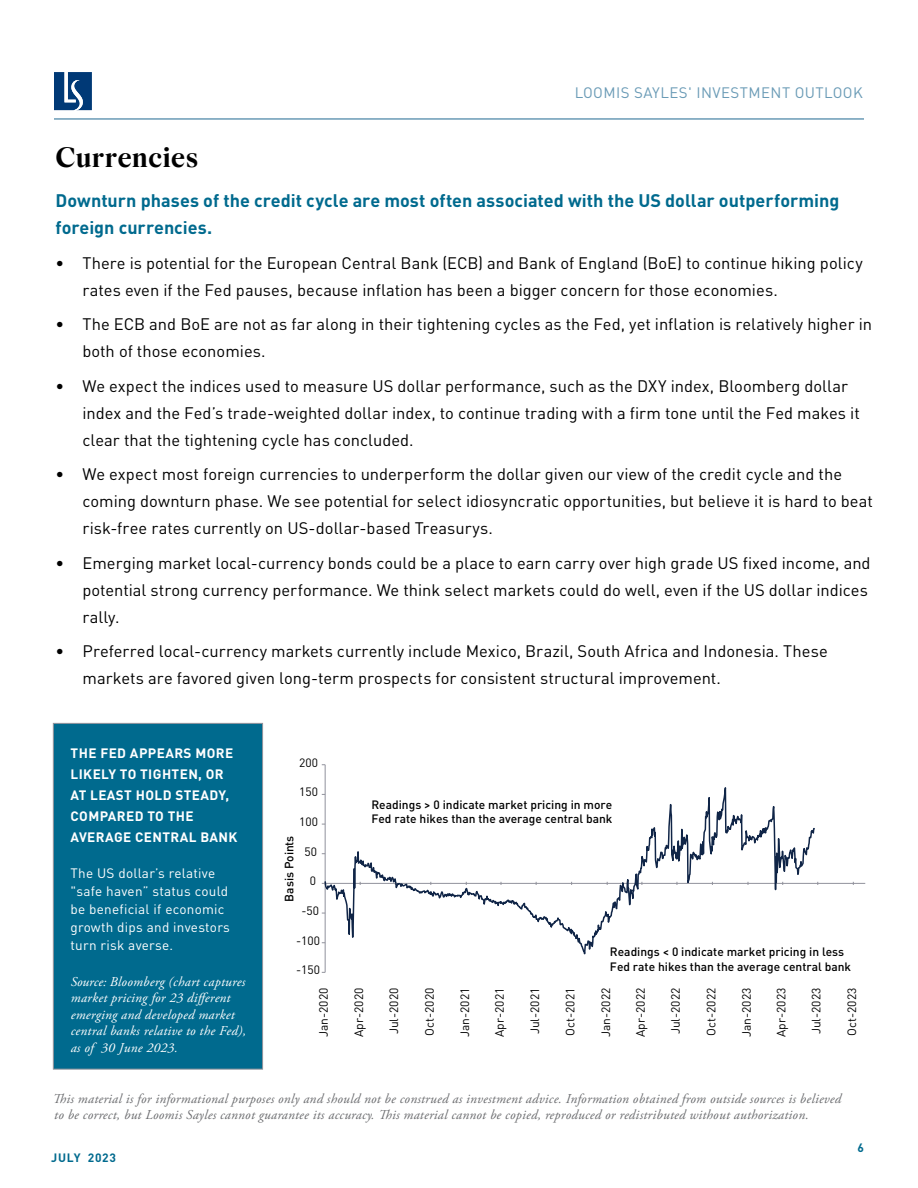
<style>
.page{position:relative;width:918px;height:1188px;background:#fff}
.page>*{position:absolute;margin:0;border:0;box-sizing:border-box;transform-origin:0 0}
.Body_Copy{font:700 30px "Wremena";letter-spacing:.015em;color:#000}
.Body_Copy-2{font:700 18px/27px "DINOT";color:#006a8e}
.t1{font:16.5px/27px "DINOT";color:#000}
.t2{font:15px "DINOT";letter-spacing:.03em;color:#6a9bb6}
.t3{font:italic 13.5px/16.5px "Adobe Garamond Pro";letter-spacing:.02em;color:#6b6c6f}
.Disclosure{font:italic 13.5px/16.5px "Adobe Garamond Pro";letter-spacing:.02em;color:#fff}
.t4{font:13.5px/18px "DINOT";letter-spacing:.02em;color:#fff}
.t5{font:700 13.5px/21px "DINOT";letter-spacing:.03em;color:#fff}
.t6{font:500 12px/14.4px "DINOT";color:#000}
.t7{font:12px "DINOT";color:#000}
.t8{font:700 12px "DINOT";letter-spacing:.065em;color:#006a8e}
</style>
<div class="page">
<div style="left:53px;top:723px;width:210px;height:347px;background:#006a8e;border:1px solid #91929b"></div>
<hr style="left:325px;top:883px;width:540px;height:1px;background:#91929c">
<svg style="left:324px;top:764px;width:492px;height:209px"></svg>
<hr style="left:54px;top:118px;width:810px;height:2px;background:#6a9bb6">
<svg style="left:54px;top:72px;width:38px;height:38px"></svg>
<p class="t2" style="left:575px;top:83px;width:289px">LOOMIS SAYLES' INVESTMENT OUTLOOK</p>
<p class="Body_Copy" style="left:56px;top:139px;width:144px">Currencies</p>
<p class="Body_Copy-2" style="left:56px;top:186px;width:785px">Downturn phases of the credit cycle are most often associated with the US dollar outperforming foreign currencies.</p>
<p class="t1" style="left:83px;top:249px;width:782px;text-indent:-27px">• There is potential for the European Central Bank (ECB) and Bank of England (BoE) to continue hiking policy rates even if the Fed pauses, because inflation has been a bigger concern for those economies.</p>
<p class="t1" style="left:83px;top:310px;width:791px;text-indent:-27px">• The ECB and BoE are not as far along in their tightening cycles as the Fed, yet inflation is relatively higher in both of those economies.</p>
<p class="t1" style="left:83px;top:372px;width:779px;text-indent:-27px">• We expect the indices used to measure US dollar performance, such as the DXY index, Bloomberg dollar index and the Fed’s trade-weighted dollar index, to continue trading with a firm tone until the Fed makes it clear that the tightening cycle has concluded.</p>
<p class="t1" style="left:83px;top:460px;width:792px;text-indent:-27px">• We expect most foreign currencies to underperform the dollar given our view of the credit cycle and the coming downturn phase. We see potential for select idiosyncratic opportunities, but believe it is hard to beat risk-free rates currently on US-dollar-based Treasurys.</p>
<p class="t1" style="left:83px;top:549px;width:790px;text-indent:-27px">• Emerging market local-currency bonds could be a place to earn carry over high grade US fixed income, and potential strong currency performance. We think select markets could do well, even if the US dollar indices rally.</p>
<p class="t1" style="left:83px;top:637px;width:747px;text-indent:-27px">• Preferred local-currency markets currently include Mexico, Brazil, South Africa and Indonesia. These markets are favored given long-term prospects for consistent structural improvement.</p>
<p class="t5" style="left:71px;top:742px;width:168px">THE FED APPEARS MORE<br>LIKELY TO TIGHTEN, OR<br>AT LEAST HOLD STEADY,<br>COMPARED TO THE<br>AVERAGE CENTRAL BANK</p>
<p class="t4" style="left:71px;top:864px;width:161px">The US dollar’s relative "safe haven” status could be beneficial if economic growth dips and investors turn risk averse.</p>
<p class="Disclosure" style="left:71px;top:973px;width:177px">Source: Bloomberg (chart captures market pricing for 23 different emerging and developed market central banks relative to the Fed), as of 30 June 2023.</p>
<p class="t7" style="left:299px;top:755px;width:20px">200</p>
<p class="t7" style="left:299px;top:784px;width:20px">150</p>
<p class="t7" style="left:299px;top:814px;width:20px">100</p>
<p class="t6" style="left:282px;top:902px;width:68px;rotate:-90deg">Basis Points</p>
<p class="t7" style="left:305px;top:844px;width:14px">50</p>
<p class="t7" style="left:310px;top:873px;width:8px">0</p>
<p class="t7" style="left:301px;top:903px;width:19px">-50</p>
<p class="t7" style="left:296px;top:933px;width:25px">-100</p>
<p class="t7" style="left:296px;top:962px;width:25px">-150</p>
<p class="t6" style="left:371px;top:797px;width:243px">Readings &gt; 0 indicate market pricing in more<br>Fed rate hikes than the average central bank</p>
<p class="t6" style="left:610px;top:944px;width:243px">Readings &lt; 0 indicate market pricing in less<br>Fed rate hikes than the average central bank</p>
<p class="t7" style="left:316px;top:1037px;width:51px;rotate:-90deg">Jan-2020</p>
<p class="t7" style="left:351px;top:1037px;width:51px;rotate:-90deg">Apr-2020</p>
<p class="t7" style="left:386px;top:1034px;width:48px;rotate:-90deg">Jul-2020</p>
<p class="t7" style="left:422px;top:1036px;width:49px;rotate:-90deg">Oct-2020</p>
<p class="t7" style="left:457px;top:1037px;width:51px;rotate:-90deg">Jan-2021</p>
<p class="t7" style="left:492px;top:1037px;width:51px;rotate:-90deg">Apr-2021</p>
<p class="t7" style="left:527px;top:1034px;width:48px;rotate:-90deg">Jul-2021</p>
<p class="t7" style="left:563px;top:1036px;width:49px;rotate:-90deg">Oct-2021</p>
<p class="t7" style="left:598px;top:1037px;width:51px;rotate:-90deg">Jan-2022</p>
<p class="t7" style="left:633px;top:1037px;width:51px;rotate:-90deg">Apr-2022</p>
<p class="t7" style="left:668px;top:1034px;width:48px;rotate:-90deg">Jul-2022</p>
<p class="t7" style="left:704px;top:1036px;width:49px;rotate:-90deg">Oct-2022</p>
<p class="t7" style="left:739px;top:1037px;width:51px;rotate:-90deg">Jan-2023</p>
<p class="t7" style="left:774px;top:1037px;width:51px;rotate:-90deg">Apr-2023</p>
<p class="t7" style="left:809px;top:1034px;width:48px;rotate:-90deg">Jul-2023</p>
<p class="t7" style="left:844px;top:1036px;width:49px;rotate:-90deg">Oct-2023</p>
<p class="t3" style="left:53px;top:1091px;width:790px">This material is for informational purposes only and should not be construed as investment advice. Information obtained from outside sources is believed to be correct, but Loomis Sayles cannot guarantee its accuracy. This material cannot be copied, reproduced or redistributed without authorization.</p>
<p class="t8" style="left:51px;top:1150px;width:67px">JULY 2023</p>
<p class="t8" style="left:857px;top:1140px;width:8px">6</p>
</div>
